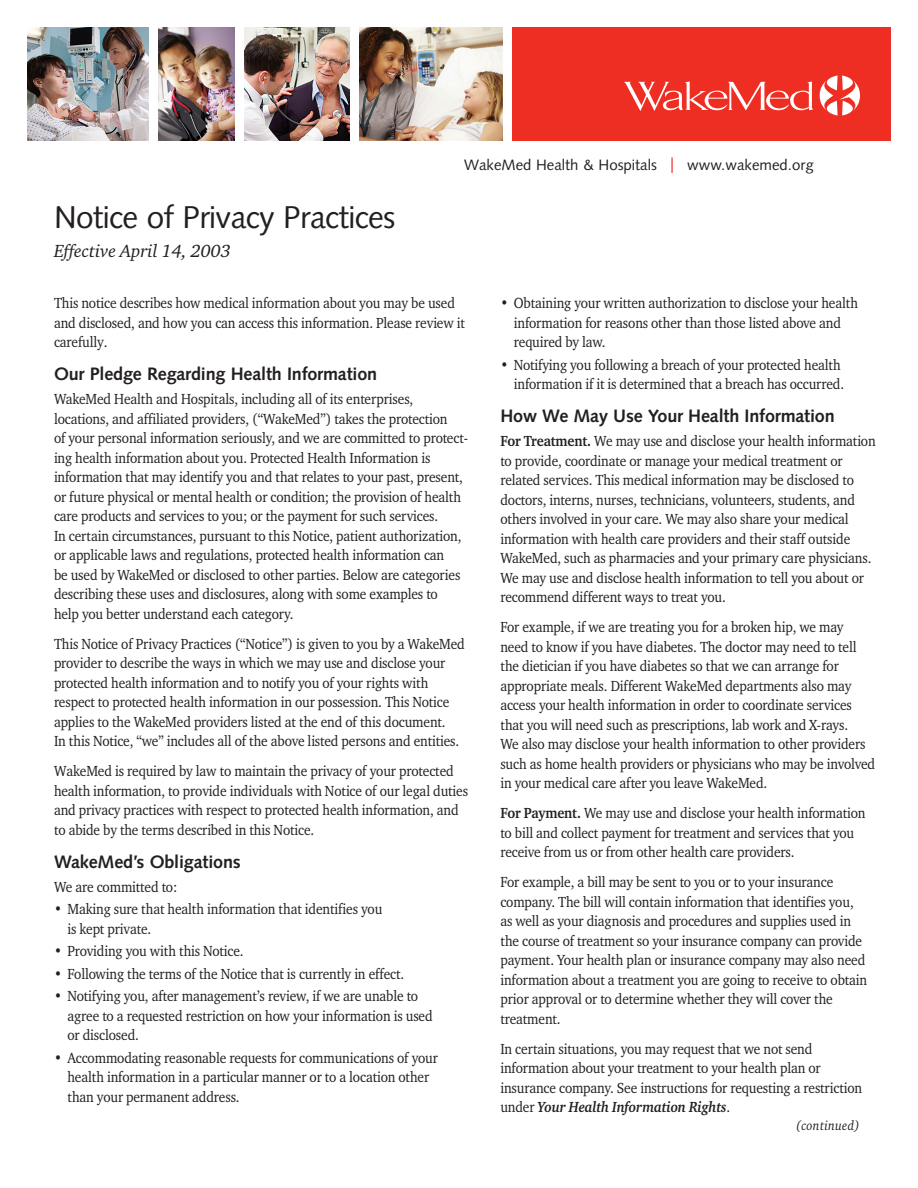
<style>
.page{position:relative;width:918px;height:1188px;background:#fff}
.page>*{position:absolute;margin:0;border:0;box-sizing:border-box;transform-origin:0 0}
.t1{font:31.5px "Syntax LT Std";letter-spacing:-.02em;color:#231f20}
.t2{font:700 18px "Syntax LT Std";letter-spacing:-.01em;color:#231f20}
.t3{font:italic 18px "Charter ITC Std";color:#231f20}
.t4{font:15px/19.5px "Charter ITC Std";letter-spacing:-.01em;color:#231f20;scale:.9 1}
.t5{font:15px "Syntax LT Std";color:#231f20}
.t6{font:italic 13.5px "Charter ITC Std";letter-spacing:.025em;color:#231f20;scale:.9 1}
.s1{font-family:"Myriad Pro";font-stretch:condensed;font-size:22.5px;color:#ee2e22}
.s2{font-weight:700}
.s3{font-weight:700;font-style:italic}
</style>
<div class="page">
<div style="left:507px;top:27px;width:383px;height:114px;background:#ee2e22"></div>
<svg style="left:820px;top:76px;width:40px;height:40px"></svg>
<svg style="left:624px;top:82px;width:190px;height:29px"></svg>
<img style="left:158px;top:27px;width:77px;height:114px">
<img style="left:28px;top:27px;width:121px;height:114px">
<img style="left:244px;top:27px;width:106px;height:114px">
<img style="left:359px;top:27px;width:144px;height:114px">
<div style="left:503px;top:0;width:9px;height:151px;background:#fff"></div>
<h1 class="t1" style="left:54px;top:198px;width:343px">Notice of Privacy Practices</h1>
<p class="t3" style="left:54px;top:240px;width:178px">Effective April 14, 2003</p>
<p class="t5" style="left:464px;top:156px;width:351px">WakeMed Health &amp; Hospitals <span class="s1">l</span> www.wakemed.org</p>
<p class="t4" style="left:54px;top:293px;width:458px">This notice describes how medical information about you may be used and disclosed, and how you can access this information. Please review it carefully.</p>
<p class="t2" style="left:54px;top:364px;width:325px">Our Pledge Regarding Health Information</p>
<p class="t4" style="left:54px;top:389px;width:462px">WakeMed Health and Hospitals, including all of its enterprises, locations, and affiliated providers, (“WakeMed”) takes the protection<br>of your personal information seriously, and we are committed to protect&shy;ing health information about you. Protected Health Information is information that may identify you and that relates to your past, present, or future physical or mental health or condition; the provision of health care products and services to you; or the payment for such services.<br>In certain circumstances, pursuant to this Notice, patient authorization, or applicable laws and regulations, protected health information can<br>be used by WakeMed or disclosed to other parties. Below are categories describing these uses and disclosures, along with some examples to<br>help you better understand each category.</p>
<p class="t4" style="left:54px;top:633px;width:458px">This Notice of Privacy Practices (“Notice”) is given to you by a WakeMed provider to describe the ways in which we may use and disclose your protected health information and to notify you of your rights with respect to protected health information in our possession. This Notice applies to the WakeMed providers listed at the end of this document.<br>In this Notice, “we” includes all of the above listed persons and entities.</p>
<p class="t4" style="left:54px;top:761px;width:462px">WakeMed is required by law to maintain the privacy of your protected health information, to provide individuals with Notice of our legal duties and privacy practices with respect to protected health information, and to abide by the terms described in this Notice.</p>
<p class="t2" style="left:54px;top:851px;width:188px">WakeMed’s Obligations</p>
<p class="t4" style="left:54px;top:876px;width:139px">We are committed to:</p>
<p class="t4" style="left:68px;top:899px;width:351px;text-indent:-14px">• Making sure that health information that identifies you is kept private.</p>
<p class="t4" style="left:54px;top:941px;width:212px">• Providing you with this Notice.</p>
<p class="t4" style="left:54px;top:963px;width:391px">• Following the terms of the Notice that is currently in effect.</p>
<p class="t4" style="left:68px;top:986px;width:407px;text-indent:-14px">• Notifying you, after management’s review, if we are unable to agree to a requested restriction on how your information is used or disclosed.</p>
<p class="t4" style="left:68px;top:1047px;width:413px;text-indent:-14px">• Accommodating reasonable requests for communications of your health information in a particular manner or to a location other than your permanent address.</p>
<p class="t4" style="left:514px;top:293px;width:384px;text-indent:-14px">• Obtaining your written authorization to disclose your health information for reasons other than those listed above and required by law.</p>
<p class="t4" style="left:500px;top:354px;width:384px;text-align:right">• Notifying you following a breach of your protected health information if it is determined that a breach has occurred.</p>
<p class="t2" style="left:500px;top:406px;width:336px">How We May Use Your Health Information</p>
<p class="t4" style="left:500px;top:431px;width:419px"><span class="s2">For Treatment.</span> We may use and disclose your health information to provide, coordinate or manage your medical treatment or related services. This medical information may be disclosed to doctors, interns, nurses, technicians, volunteers, students, and others involved in your care. We may also share your medical information with health care providers and their staff outside WakeMed, such as pharmacies and your primary care physicians.<br>We may use and disclose health information to tell you about or recommend different ways to treat you.</p>
<p class="t4" style="left:500px;top:617px;width:418px">For example, if we are treating you for a broken hip, we may need to know if you have diabetes. The doctor may need to tell the dietician if you have diabetes so that we can arrange for appropriate meals. Different WakeMed departments also may access your health information in order to coordinate services that you will need such as prescriptions, lab work and X-rays.<br>We also may disclose your health information to other providers such as home health providers or physicians who may be involved in your medical care after you leave WakeMed.</p>
<p class="t4" style="left:500px;top:803px;width:407px"><span class="s2">For Payment.</span> We may use and disclose your health information to bill and collect payment for treatment and services that you receive from us or from other health care providers.</p>
<p class="t4" style="left:500px;top:872px;width:409px">For example, a bill may be sent to you or to your insurance company. The bill will contain information that identifies you, as well as your diagnosis and procedures and supplies used in the course of treatment so your insurance company can provide payment. Your health plan or insurance company may also need information about a treatment you are going to receive to obtain prior approval or to determine whether they will cover the treatment.</p>
<p class="t4" style="left:500px;top:1038px;width:404px">In certain situations, you may request that we not send information about your treatment to your health plan or insurance company. See instructions for requesting a restriction under <span class="s3">Your Health Information Rights</span>.</p>
<p class="t6" style="left:796px;top:1117px;width:72px">(continued)</p>
</div>
